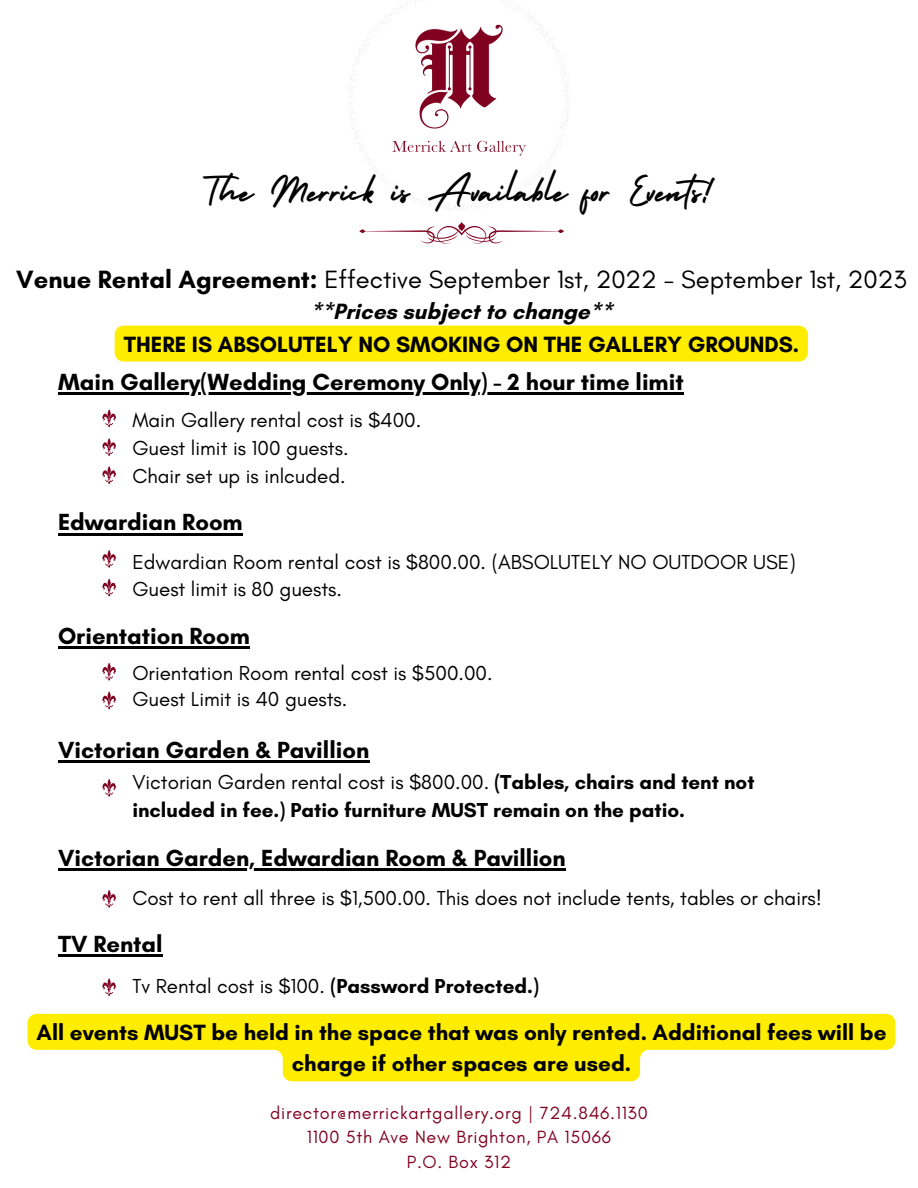
<style>
.page{position:relative;width:918px;height:1188px;background:#fff}
.page>*{position:absolute;margin:0;border:0;box-sizing:border-box;transform-origin:0 0}
.t1{font:44.1px "Holiday";color:#000}
.t2{font:25.5px "Glacial Indifference";color:#000}
.t3{font:700 23.85px "Glacial Indifference";color:#000}
.t4{font:700 22.5px/31.5px "Glacial Indifference";color:#000;text-align:center}
.t5{font:20.55px/28.3px "Glacial Indifference";color:#000}
.t6{font:700 20.55px/28.2px "Glacial Indifference";color:#000}
.t7{font:18px/24.8px "Glacial Indifference";letter-spacing:.04em;color:#810322;text-align:center}
.s1{font-weight:700}
.s2{font-weight:400}
</style>
<div class="page">
<img style="left:347px;top:0;width:224px;height:212px">
<svg style="left:359px;top:222px;width:205px;height:22px"></svg>
<svg style="left:102px;top:409px;width:14px;height:18px"></svg>
<hr style="left:58px;top:392px;width:626px;height:3px;background:#000">
<hr style="left:58px;top:533px;width:185px;height:2px;background:#000">
<hr style="left:58px;top:646px;width:192px;height:2px;background:#000">
<svg style="left:102px;top:438px;width:14px;height:18px"></svg>
<svg style="left:102px;top:466px;width:14px;height:18px"></svg>
<svg style="left:102px;top:550px;width:14px;height:18px"></svg>
<svg style="left:102px;top:579px;width:14px;height:18px"></svg>
<svg style="left:102px;top:663px;width:14px;height:18px"></svg>
<svg style="left:102px;top:691px;width:14px;height:18px"></svg>
<hr style="left:58px;top:761px;width:311px;height:2px;background:#000">
<svg style="left:102px;top:779px;width:14px;height:18px"></svg>
<hr style="left:58px;top:868px;width:508px;height:2px;background:#000">
<svg style="left:102px;top:890px;width:14px;height:18px"></svg>
<hr style="left:58px;top:954px;width:105px;height:3px;background:#000">
<svg style="left:102px;top:978px;width:14px;height:18px"></svg>
<div style="left:115px;top:326px;width:693px;height:36px;background:#ffed00"></div>
<svg style="left:28px;top:1014px;width:867px;height:67px;fill:#ffed00"></svg>
<h1 class="t1" style="left:202px;top:158px;width:520px">The Merrick is Available for Events!</h1>
<p class="t2" style="left:16px;top:263px;width:892px"><span class="s1">Venue Rental Agreement:</span> Effective September 1st, 2022 - September 1st, 2023</p>
<p class="t4" style="left:310px;top:295px;width:304px">**Prices subject to change**</p>
<p class="t4" style="left:124px;top:328px;width:677px">THERE IS ABSOLUTELY NO SMOKING ON THE GALLERY GROUNDS.</p>
<p class="t3" style="left:58px;top:367px;width:627px">Main Gallery(Wedding Ceremony Only) - 2 hour time limit</p>
<p class="t5" style="left:132px;top:405px;width:290px">Main Gallery rental cost is $400.<br>Guest limit is 100 guests.<br>Chair set up is inlcuded.</p>
<p class="t3" style="left:58px;top:508px;width:186px">Edwardian Room</p>
<p class="t5" style="left:132px;top:549px;width:665px;line-height:26.4px">Edwardian Room rental cost is $800.00. (ABSOLUTELY NO OUTDOOR USE)<br>Guest limit is 80 guests.</p>
<p class="t3" style="left:58px;top:621px;width:193px">Orientation Room</p>
<p class="t5" style="left:132px;top:659px;width:362px;line-height:26.5px">Orientation Room rental cost is $500.00.<br>Guest Limit is 40 guests.</p>
<p class="t3" style="left:58px;top:736px;width:313px">Victorian Garden &amp; Pavillion</p>
<p class="t6" style="left:132px;top:768px;width:624px"><span class="s2">Victorian Garden rental cost is $800.00.</span> (Tables, chairs and tent not included in fee.) Patio furniture MUST remain on the patio.</p>
<p class="t3" style="left:58px;top:843px;width:509px">Victorian Garden, Edwardian Room &amp; Pavillion</p>
<p class="t5" style="left:132px;top:884px;width:691px">Cost to rent all three is $1,500.00. This does not include tents, tables or chairs!</p>
<p class="t3" style="left:58px;top:929px;width:106px">TV Rental</p>
<p class="t6" style="left:132px;top:972px;width:408px"><span class="s2">Tv Rental cost is $100.</span> (Password Protected.)</p>
<p class="t4" style="left:37px;top:1016px;width:852px">All events MUST be held in the space that was only rented. Additional fees will be charge if other spaces are used.</p>
<p class="t7" style="left:270px;top:1100px;width:379px">director@merrickartgallery.org | 724.846.1130<br>1100 5th Ave New Brighton, PA 15066<br>P.O. Box 312</p>
</div>
